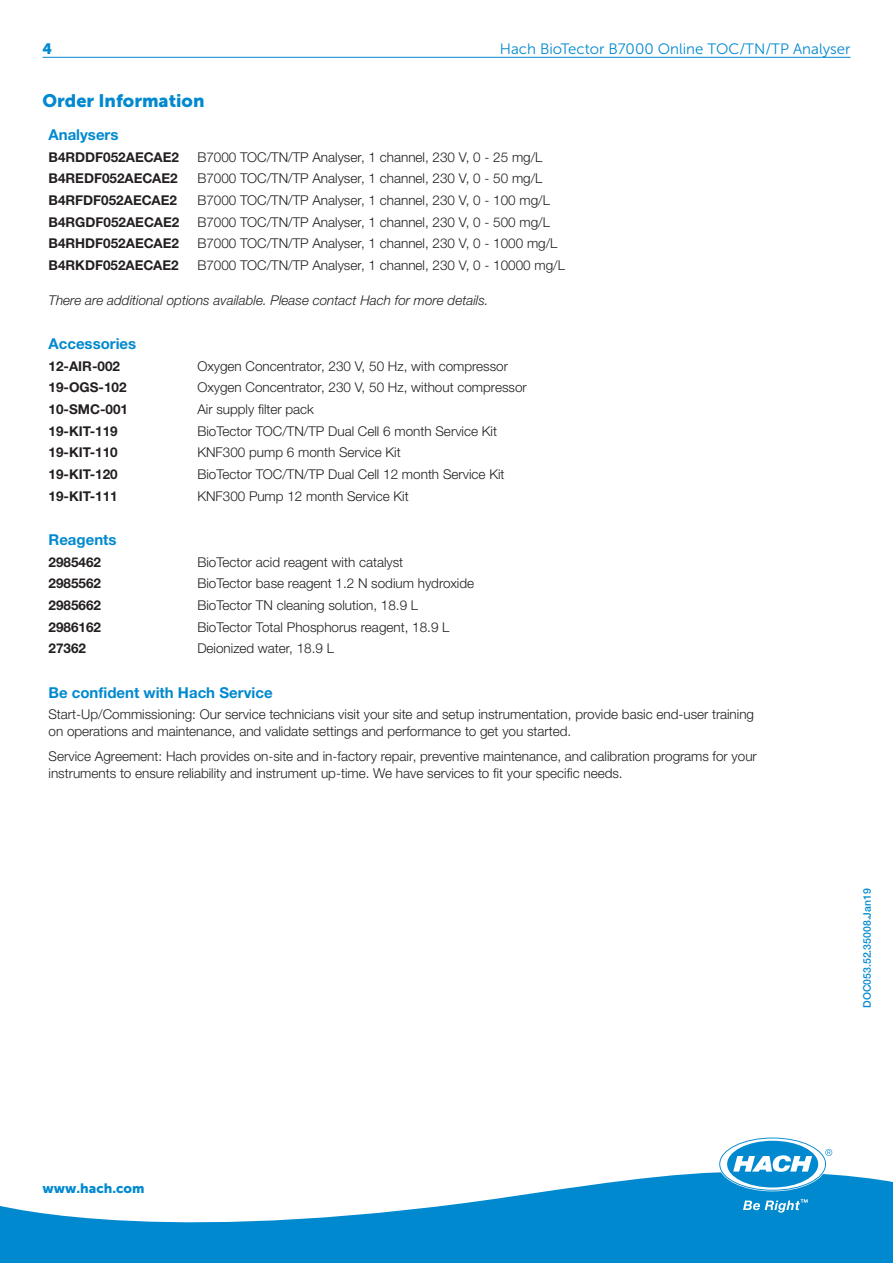
<style>
.page{position:relative;width:893px;height:1263px;background:#fff}
.page>*{position:absolute;margin:0;border:0;box-sizing:border-box;transform-origin:0 0}
.Head_2{font:18px "Museo Sans 900";color:#0089cf}
.Head_3_Text_1_Bold{font:700 15px "Helvetica Neue LTW1 G";color:#0089cf}
.Head_3{font:15px "Museo Sans 300";color:#0089cf}
.Head_3-2{font:15px "Museo Sans 900";color:#0089cf}
.Text_1{font:300 13.5px/16.5px "Helvetica Neue LTW1 G";color:#231f20}
.Text_1_Text_1_Bold{font:700 13.5px "Helvetica Neue LTW1 G";color:#231f20}
.TableNote{font:italic 300 13.5px "Helvetica Neue LTW1 G";color:#231f20}
.Text_1_Color{font:13.5px "Museo Sans 900";color:#0089cf}
.t1{font:500 10.5px "Helvetica Neue LTW1 G";color:#0089cf}
</style>
<div class="page">
<svg style="left:0;top:1168px;width:893px;height:95px;fill:#0089cf"></svg>
<svg style="left:720px;top:1138px;width:112px;height:52px"></svg>
<svg style="left:743px;top:1199px;width:65px;height:13px"></svg>
<hr style="left:43px;top:57px;width:807px;height:1px;background:#0089cf">
<p class="Head_3-2" style="left:43px;top:40px;width:11px">4</p>
<p class="Head_3" style="left:500px;top:41px;width:352px">Hach BioTector B7000 Online TOC/TN/TP Analyser</p>
<p class="Head_2" style="left:43px;top:91px;width:163px">Order Information</p>
<p class="Head_3_Text_1_Bold" style="left:49px;top:125px;width:71px">Analysers</p>
<p class="Text_1_Text_1_Bold" style="left:49px;top:149px;width:132px">B4RDDF052AECAE2</p>
<p class="Text_1" style="left:197px;top:149px;width:347px">B7000 TOC/TN/TP Analyser, 1 channel, 230 V, 0 - 25 mg/L</p>
<p class="Text_1_Text_1_Bold" style="left:49px;top:170px;width:131px">B4REDF052AECAE2</p>
<p class="Text_1" style="left:197px;top:170px;width:347px">B7000 TOC/TN/TP Analyser, 1 channel, 230 V, 0 - 50 mg/L</p>
<p class="Text_1_Text_1_Bold" style="left:49px;top:192px;width:130px">B4RFDF052AECAE2</p>
<p class="Text_1" style="left:197px;top:192px;width:354px">B7000 TOC/TN/TP Analyser, 1 channel, 230 V, 0 - 100 mg/L</p>
<p class="Text_1_Text_1_Bold" style="left:49px;top:213px;width:132px">B4RGDF052AECAE2</p>
<p class="Text_1" style="left:197px;top:213px;width:354px">B7000 TOC/TN/TP Analyser, 1 channel, 230 V, 0 - 500 mg/L</p>
<p class="Text_1_Text_1_Bold" style="left:49px;top:235px;width:132px">B4RHDF052AECAE2</p>
<p class="Text_1" style="left:197px;top:235px;width:362px">B7000 TOC/TN/TP Analyser, 1 channel, 230 V, 0 - 1000 mg/L</p>
<p class="Text_1_Text_1_Bold" style="left:49px;top:257px;width:132px">B4RKDF052AECAE2</p>
<p class="Text_1" style="left:197px;top:257px;width:369px">B7000 TOC/TN/TP Analyser, 1 channel, 230 V, 0 - 10000 mg/L</p>
<p class="TableNote" style="left:49px;top:292px;width:442px">There are additional options available. Please contact Hach for more details.</p>
<p class="Head_3_Text_1_Bold" style="left:49px;top:335px;width:89px">Accessories</p>
<p class="Text_1_Text_1_Bold" style="left:49px;top:358px;width:73px">12-AIR-002</p>
<p class="Text_1" style="left:197px;top:358px;width:312px">Oxygen Concentrator, 230 V, 50 Hz, with compressor</p>
<p class="Text_1_Text_1_Bold" style="left:49px;top:379px;width:80px">19-OGS-102</p>
<p class="Text_1" style="left:197px;top:379px;width:331px">Oxygen Concentrator, 230 V, 50 Hz, without compressor</p>
<p class="Text_1_Text_1_Bold" style="left:49px;top:401px;width:81px">10-SMC-001</p>
<p class="Text_1" style="left:197px;top:401px;width:118px">Air supply filter pack</p>
<p class="Text_1_Text_1_Bold" style="left:49px;top:423px;width:71px">19-KIT-119</p>
<p class="Text_1" style="left:197px;top:423px;width:301px">BioTector TOC/TN/TP Dual Cell 6 month Service Kit</p>
<p class="Text_1_Text_1_Bold" style="left:49px;top:444px;width:71px">19-KIT-110</p>
<p class="Text_1" style="left:197px;top:444px;width:205px">KNF300 pump 6 month Service Kit</p>
<p class="Text_1_Text_1_Bold" style="left:49px;top:466px;width:71px">19-KIT-120</p>
<p class="Text_1" style="left:197px;top:466px;width:309px">BioTector TOC/TN/TP Dual Cell 12 month Service Kit</p>
<p class="Text_1_Text_1_Bold" style="left:49px;top:487px;width:71px">19-KIT-111</p>
<p class="Text_1" style="left:197px;top:487px;width:213px">KNF300 Pump 12 month Service Kit</p>
<p class="Head_3_Text_1_Bold" style="left:49px;top:530px;width:70px">Reagents</p>
<p class="Text_1_Text_1_Bold" style="left:49px;top:553px;width:54px">2985462</p>
<p class="Text_1" style="left:197px;top:553px;width:207px">BioTector acid reagent with catalyst</p>
<p class="Text_1_Text_1_Bold" style="left:49px;top:575px;width:54px">2985562</p>
<p class="Text_1" style="left:197px;top:575px;width:278px">BioTector base reagent 1.2 N sodium hydroxide</p>
<p class="Text_1_Text_1_Bold" style="left:49px;top:597px;width:54px">2985662</p>
<p class="Text_1" style="left:197px;top:597px;width:222px">BioTector TN cleaning solution, 18.9 L</p>
<p class="Text_1_Text_1_Bold" style="left:49px;top:618px;width:54px">2986162</p>
<p class="Text_1" style="left:197px;top:618px;width:254px">BioTector Total Phosphorus reagent, 18.9 L</p>
<p class="Text_1_Text_1_Bold" style="left:49px;top:640px;width:39px">27362</p>
<p class="Text_1" style="left:197px;top:640px;width:138px">Deionized water, 18.9 L</p>
<p class="Head_3_Text_1_Bold" style="left:49px;top:683px;width:226px">Be confident with Hach Service</p>
<p class="Text_1" style="left:49px;top:706px;width:707px">Start-Up/Commissioning: Our service technicians visit your site and setup instrumentation, provide basic end-user training on operations and maintenance, and validate settings and performance to get you started.</p>
<p class="Text_1" style="left:49px;top:748px;width:710px">Service Agreement: Hach provides on-site and in-factory repair, preventive maintenance, and calibration programs for your instruments to ensure reliability and instrument up-time. We have services to fit your specific needs.</p>
<p class="t1" style="left:861px;top:1008px;width:121px;rotate:-90deg">DOC053.52.35008.Jan19</p>
<p class="Text_1_Color" style="left:43px;top:1181px;width:104px">www.hach.com</p>
</div>
